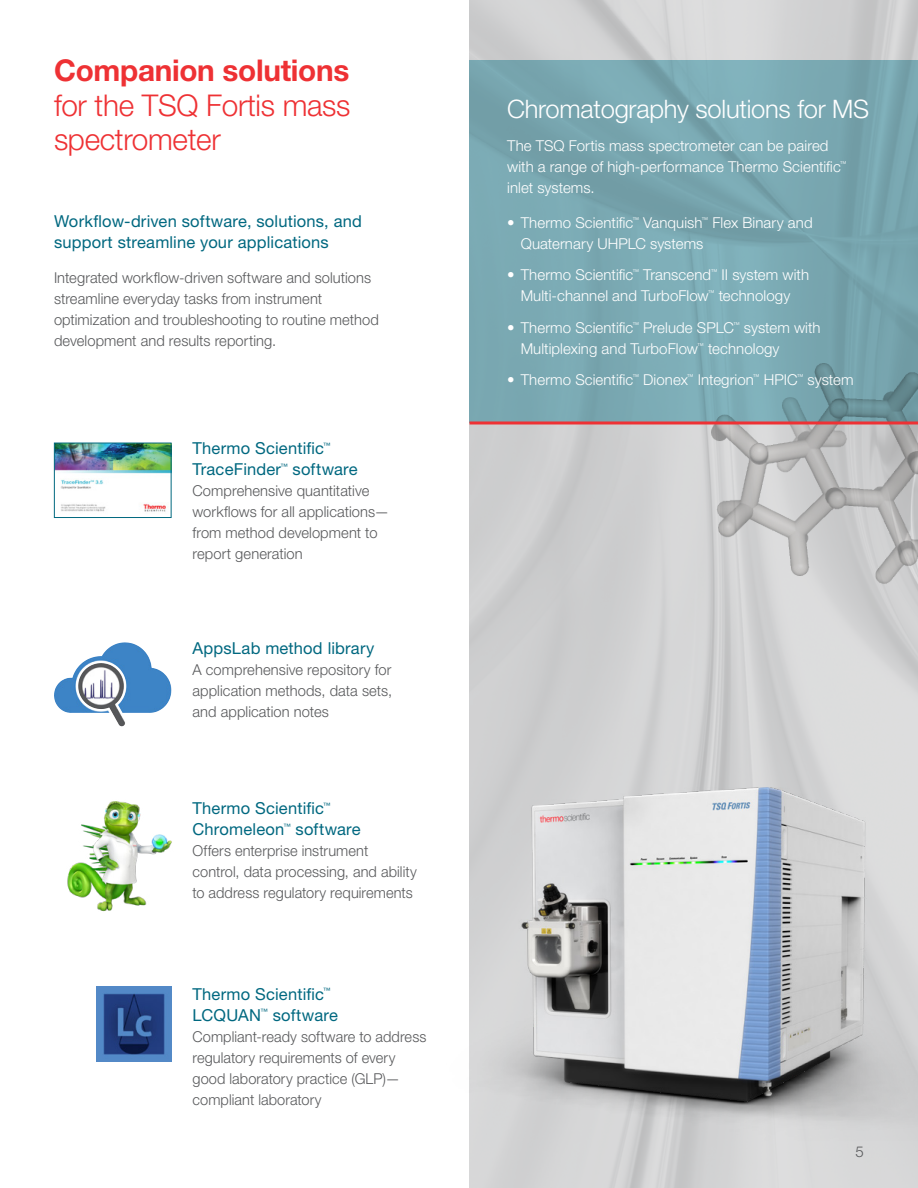
<style>
.page{position:relative;width:918px;height:1188px;background:#fff}
.page>*{position:absolute;margin:0;border:0;box-sizing:border-box;transform-origin:0 0}
.t1{font:300 30px/34.5px "Helvetica Neue LT Std";letter-spacing:-.01em;color:#ee3134}
.t2{font:700 30px "Helvetica Neue LT Std";letter-spacing:-.01em;color:#ee3134}
.t3{font:300 25.5px "Helvetica Neue LT Std";letter-spacing:-.01em;color:#fff}
.t4{font:16.5px/21px "Helvetica Neue LT Std";letter-spacing:.01em;color:#006880}
.t5{font:300 15px/21px "Helvetica Neue LT Std";letter-spacing:.005em;color:#58595b}
.t6{font:300 15px/21px "Helvetica Neue LT Std";letter-spacing:.005em;color:#fff}
.t7{font:7.35px "Helvetica Neue LT Std";color:#006880}
.t8{font:300 6.75px "Helvetica Neue LT Std";color:#fff}
</style>
<div class="page">
<svg style="left:470px;top:0;width:448px;height:1188px;background:#d0d0d1"></svg>
<img style="left:613px;top:424px;width:305px;height:259px">
<div style="left:470px;top:60px;width:448px;height:363px;background:linear-gradient(to right,#7baab4,#77a5ae)"></div>
<img style="left:102px;top:642px;width:22px;height:14px">
<img style="left:67px;top:801px;width:105px;height:111px">
<img style="left:56px;top:445px;width:114px;height:67px">
<div style="left:54px;top:443px;width:118px;height:75px;border:1px solid #00687f"></div>
<img style="left:97px;top:987px;width:75px;height:74px">
<hr style="left:470px;top:421px;width:448px;height:3px;background:#ee3134">
<img style="left:469px;top:751px;width:449px;height:390px">
<img style="left:498px;top:751px;width:398px;height:390px">
<h1 class="t2" style="left:54px;top:52px;width:297px">Companion solutions</h1>
<h1 class="t1" style="left:54px;top:87px;width:298px">for the TSQ Fortis mass spectrometer</h1>
<p class="t4" style="left:54px;top:210px;width:310px">Workflow-driven software, solutions, and support streamline your applications</p>
<p class="t5" style="left:54px;top:266px;width:326px">Integrated workflow-driven software and solutions streamline everyday tasks from instrument optimization and troubleshooting to routine method development and results reporting.</p>
<p class="t4" style="left:192px;top:438px;width:133px">Thermo Scientific</p>
<p class="t7" style="left:323px;top:441px;width:9px">™</p>
<p class="t4" style="left:192px;top:459px;width:90px">TraceFinder</p>
<p class="t7" style="left:280px;top:462px;width:9px">™</p>
<p class="t4" style="left:293px;top:459px;width:67px">software</p>
<p class="t5" style="left:192px;top:480px;width:198px">Comprehensive quantitative workflows for all applications— from method development to report generation</p>
<p class="t4" style="left:192px;top:637px;width:184px">AppsLab method library</p>
<p class="t5" style="left:192px;top:659px;width:201px;text-align:justify">A comprehensive repository for application methods, data sets, and application notes</p>
<p class="t4" style="left:192px;top:798px;width:133px">Thermo Scientific</p>
<p class="t7" style="left:323px;top:801px;width:9px">™</p>
<p class="t4" style="left:192px;top:819px;width:93px">Chromeleon</p>
<p class="t7" style="left:283px;top:822px;width:9px">™</p>
<p class="t4" style="left:296px;top:819px;width:67px">software</p>
<p class="t5" style="left:192px;top:840px;width:226px">Offers enterprise instrument control, data processing, and ability to address regulatory requirements</p>
<p class="t4" style="left:192px;top:983px;width:133px">Thermo Scientific</p>
<p class="t7" style="left:323px;top:986px;width:9px">™</p>
<p class="t4" style="left:192px;top:1004px;width:70px">LCQUAN</p>
<p class="t7" style="left:261px;top:1007px;width:9px">™</p>
<p class="t4" style="left:273px;top:1004px;width:67px">software</p>
<p class="t5" style="left:192px;top:1026px;width:236px">Compliant-ready software to address regulatory requirements of every good laboratory practice (GLP)— compliant laboratory</p>
<h2 class="t3" style="left:507px;top:94px;width:364px">Chromatography solutions for MS</h2>
<p class="t6" style="left:507px;top:135px;width:335px">The TSQ Fortis mass spectrometer can be paired with a range of high-performance Thermo Scientific</p>
<p class="t8" style="left:840px;top:160px;width:8px">™</p>
<p class="t6" style="left:507px;top:177px;width:89px">inlet systems.</p>
<p class="t6" style="left:507px;top:212px;width:128px">• Thermo Scientific</p>
<p class="t8" style="left:632px;top:215px;width:8px">™</p>
<p class="t6" style="left:643px;top:212px;width:61px">Vanquish</p>
<p class="t8" style="left:702px;top:215px;width:8px">™</p>
<p class="t6" style="left:712px;top:212px;width:102px">Flex Binary and</p>
<p class="t6" style="left:521px;top:233px;width:184px">Quaternary UHPLC systems</p>
<p class="t6" style="left:507px;top:264px;width:128px">• Thermo Scientific</p>
<p class="t8" style="left:632px;top:268px;width:8px">™</p>
<p class="t6" style="left:643px;top:264px;width:69px">Transcend</p>
<p class="t8" style="left:711px;top:268px;width:8px">™</p>
<p class="t6" style="left:722px;top:264px;width:89px">II system with</p>
<p class="t6" style="left:521px;top:285px;width:190px">Multi-channel and TurboFlow</p>
<p class="t8" style="left:708px;top:289px;width:8px">™</p>
<p class="t6" style="left:719px;top:285px;width:73px">technology</p>
<p class="t6" style="left:507px;top:317px;width:128px">• Thermo Scientific</p>
<p class="t8" style="left:632px;top:320px;width:8px">™</p>
<p class="t6" style="left:643px;top:317px;width:92px">Prelude SPLC</p>
<p class="t8" style="left:733px;top:320px;width:8px">™</p>
<p class="t6" style="left:744px;top:317px;width:78px">system with</p>
<p class="t6" style="left:521px;top:338px;width:179px">Multiplexing and TurboFlow</p>
<p class="t8" style="left:697px;top:341px;width:8px">™</p>
<p class="t6" style="left:708px;top:338px;width:73px">technology</p>
<p class="t6" style="left:507px;top:369px;width:128px">• Thermo Scientific</p>
<p class="t8" style="left:632px;top:373px;width:8px">™</p>
<p class="t6" style="left:643px;top:369px;width:46px">Dionex</p>
<p class="t8" style="left:687px;top:373px;width:8px">™</p>
<p class="t6" style="left:698px;top:369px;width:58px">Integrion</p>
<p class="t8" style="left:753px;top:373px;width:8px">™</p>
<p class="t6" style="left:764px;top:369px;width:35px">HPIC</p>
<p class="t8" style="left:797px;top:373px;width:8px">™</p>
<p class="t6" style="left:808px;top:369px;width:48px">system</p>
<p class="t5" style="left:856px;top:1140px;width:10px">5</p>
</div>
